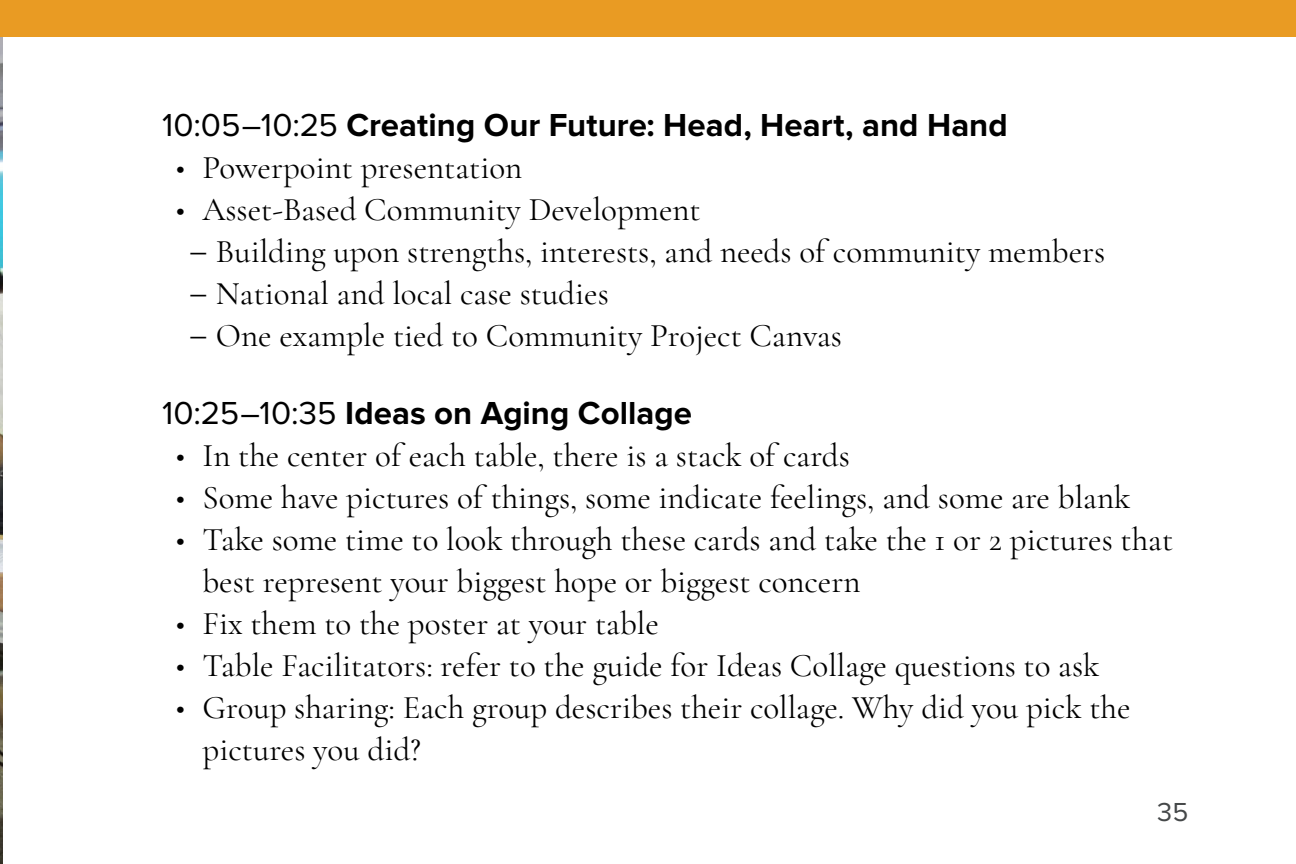
<style>
.page{position:relative;width:1296px;height:864px;background:#fff}
.page>*{position:absolute;margin:0;border:0;box-sizing:border-box;transform-origin:0 0}
.t1{font:33px/42px "Cormorant Garamond";color:#000}
.t2{font:700 33px "Proxima Nova";color:#000}
.t3{font:27px "Proxima Nova";color:#454849}
.s1{font-weight:400}
.s2{font-family:"Minion Pro"}
</style>
<div class="page">
<img style="left:0;top:37px;width:2px;height:827px">
<div style="left:0;top:0;width:1296px;height:37px;background:#e99b23"></div>
<p class="t2" style="left:162px;top:110px;width:847px"><span class="s1">10:05–10:25</span> Creating Our Future: Head, Heart, and Hand</p>
<p class="t1" style="left:175px;top:146px;width:348px">• Powerpoint presentation</p>
<p class="t1" style="left:189px;top:188px;width:918px;text-indent:-13px">• Asset-Based Community Development<br><span class="s2">−</span> Building upon strengths, interests, and needs of community members <span class="s2">−</span> National and local case studies<br><span class="s2">−</span> One example tied to Community Project Canvas</p>
<p class="t2" style="left:162px;top:398px;width:532px"><span class="s1">10:25–10:35</span> Ideas on Aging Collage</p>
<p class="t1" style="left:175px;top:434px;width:676px">• In the center of each table, there is a stack of cards</p>
<p class="t1" style="left:175px;top:476px;width:956px">• Some have pictures of things, some indicate feelings, and some are blank</p>
<p class="t1" style="left:202px;top:518px;width:972px;text-indent:-27px">• Take some time to look through these cards and take the 1 or 2 pictures that best represent your biggest hope or biggest concern</p>
<p class="t1" style="left:175px;top:602px;width:485px">• Fix them to the poster at your table</p>
<p class="t1" style="left:175px;top:644px;width:925px">• Table Facilitators: refer to the guide for Ideas Collage questions to ask</p>
<p class="t1" style="left:202px;top:686px;width:930px;text-indent:-27px">• Group sharing: Each group describes their collage. Why did you pick the pictures you did?</p>
<p class="t3" style="left:1157px;top:800px;width:33px">35</p>
</div>
